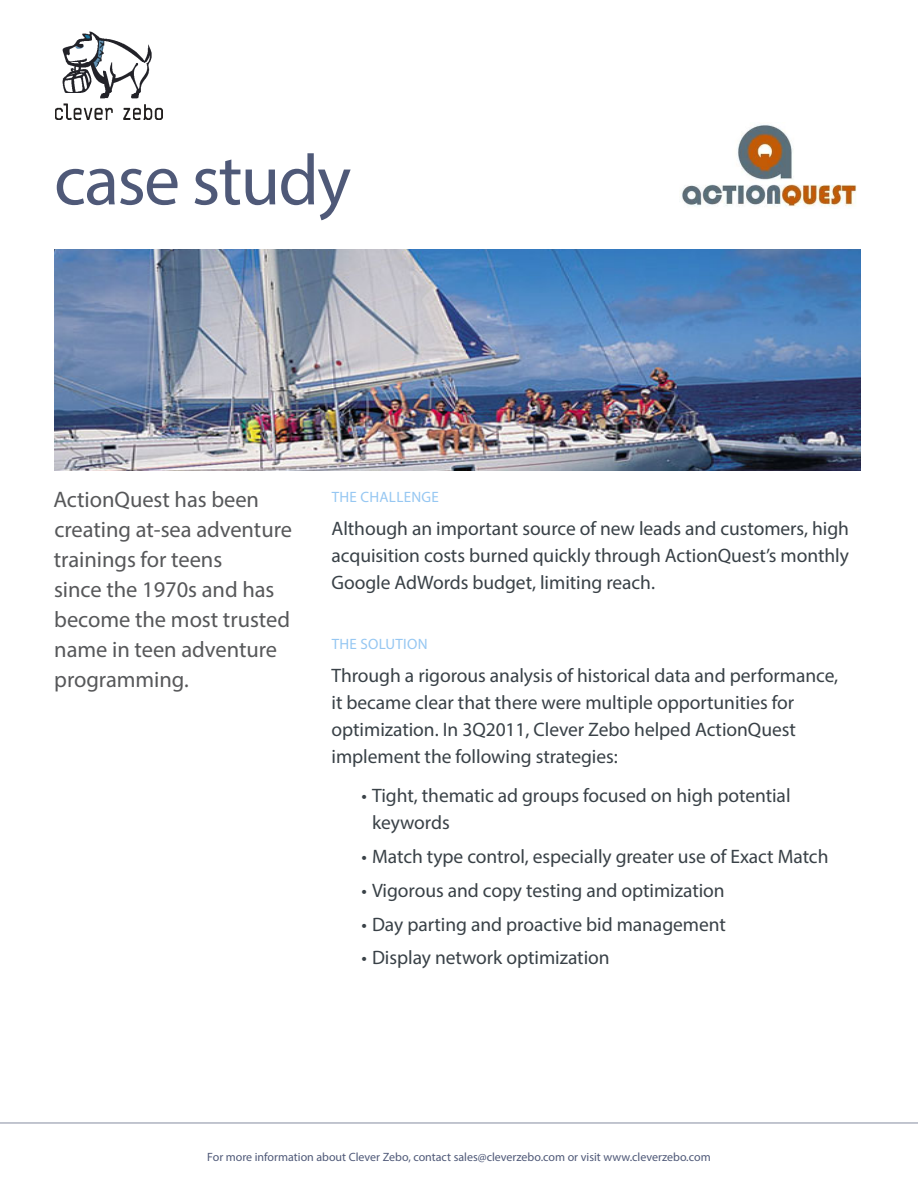
<style>
.page{position:relative;width:918px;height:1188px;background:#fff}
.page>*{position:absolute;margin:0;border:0;box-sizing:border-box;transform-origin:0 0}
.t1{font:72px "Myriad Pro";letter-spacing:-.025em;color:#4f5978}
.subhead{font:22.5px/30px "Myriad Pro";color:#57585a}
.Body-copy{font:19.5px/27px "Myriad Pro";letter-spacing:-.005em;color:#394147}
.section_title{font:15px "Myriad Pro";letter-spacing:.02em;color:#96c7f2}
.t2{font:12px "Myriad Pro";color:#4f5978}
</style>
<div class="page">
<hr style="left:0;top:1123px;width:918px;height:1px;background:#858ca1">
<img style="left:55px;top:32px;width:108px;height:87px">
<img style="left:681px;top:124px;width:176px;height:84px">
<img style="left:54px;top:250px;width:806px;height:220px">
<p class="t1" style="left:54px;top:136px;width:299px">case study</p>
<p class="subhead" style="left:53px;top:484px;width:240px">ActionQuest has been creating at-sea adventure trainings for teens<br>since the 1970s and has become the most trusted name in teen adventure programming.</p>
<p class="section_title" style="left:332px;top:487px;width:109px">THE CHALLENGE</p>
<p class="Body-copy" style="left:332px;top:514px;width:519px;text-align:justify">Although an important source of new leads and customers, high acquisition costs burned quickly through ActionQuest’s monthly Google AdWords budget, limiting reach.</p>
<p class="section_title" style="left:332px;top:634px;width:98px">THE SOLUTION</p>
<p class="Body-copy" style="left:332px;top:661px;width:508px">Through a rigorous analysis of historical data and performance, it became clear that there were multiple opportunities for optimization. In 3Q2011, Clever Zebo helped ActionQuest implement the following strategies:</p>
<p class="Body-copy" style="left:372px;top:782px;width:420px;text-indent:-10px">• Tight, thematic ad groups focused on high potential keywords</p>
<p class="Body-copy" style="left:362px;top:843px;width:468px">• Match type control, especially greater use of Exact Match</p>
<p class="Body-copy" style="left:362px;top:876px;width:365px">• Vigorous and copy testing and optimization</p>
<p class="Body-copy" style="left:362px;top:910px;width:366px">• Day parting and proactive bid management</p>
<p class="Body-copy" style="left:362px;top:944px;width:250px">• Display network optimization</p>
<p class="t2" style="left:207px;top:1149px;width:505px">For more information about Clever Zebo, contact sales@cleverzebo.com or visit www.cleverzebo.com</p>
</div>
